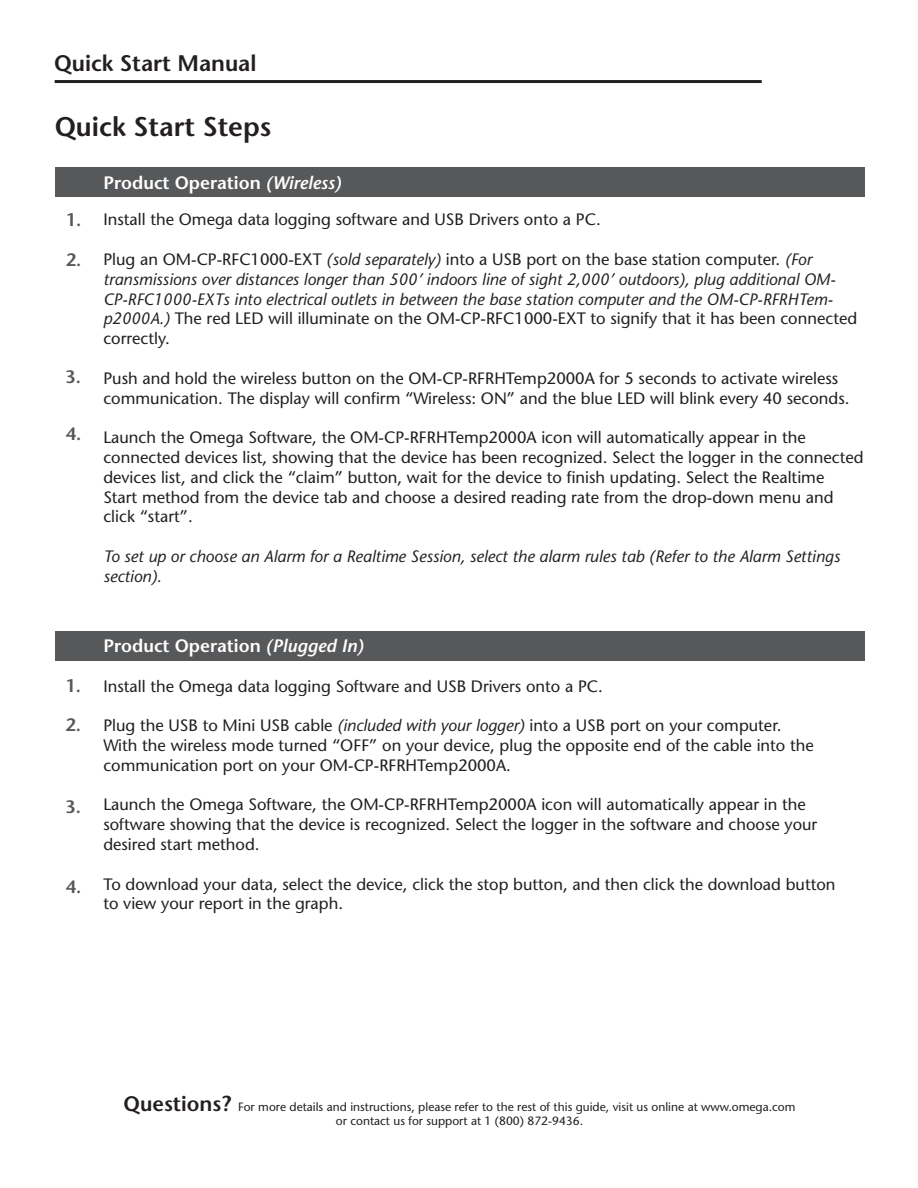
<style>
.page{position:relative;width:918px;height:1188px;background:#fff}
.page>*{position:absolute;margin:0;border:0;box-sizing:border-box;transform-origin:0 0}
.t1{font:600 27px "Stone Sans";color:#231f20}
.t2{font:600 22.5px "Stone Sans";color:#231f20}
.t3{font:600 18px "Stone Sans";color:#fff}
.t4{font:600 18px "Stone Sans";color:#57585a}
.t5{font:16.5px/19.8px "Stone Sans";color:#231f20}
.t6{font:italic 16.5px/19.8px "Stone Sans";color:#231f20}
.t7{font:12px/14.4px "Stone Sans";color:#231f20;text-align:center}
.s1{font-style:italic}
.s2{font-style:normal}
.s3{font-weight:600;font-size:21px}
</style>
<div class="page">
<div style="left:55px;top:631px;width:810px;height:29px;background:#57585a"></div>
<div style="left:55px;top:167px;width:810px;height:30px;background:#57585a"></div>
<hr style="left:55px;top:80px;width:707px;height:3px;background:#231f20">
<p class="t2" style="left:54px;top:50px;width:204px">Quick Start Manual</p>
<p class="t1" style="left:55px;top:110px;width:218px">Quick Start Steps</p>
<p class="t4" style="left:66px;top:209px;width:17px">1.</p>
<p class="t4" style="left:66px;top:249px;width:17px">2.</p>
<p class="t4" style="left:65px;top:366px;width:17px">3.</p>
<p class="t4" style="left:66px;top:423px;width:17px">4.</p>
<p class="t4" style="left:65px;top:675px;width:17px">1.</p>
<p class="t4" style="left:65px;top:714px;width:17px">2.</p>
<p class="t4" style="left:65px;top:796px;width:17px">3.</p>
<p class="t4" style="left:66px;top:876px;width:17px">4.</p>
<p class="t3" style="left:103px;top:172px;width:239px">Product Operation <span class="s1">(Wireless)</span></p>
<p class="t5" style="left:103px;top:210px;width:499px">Install the Omega data logging software and USB Drivers onto a PC.</p>
<p class="t6" style="left:103px;top:249px;width:755px"><span class="s2">Plug an OM-CP-RFC1000-EXT</span> (sold separately) <span class="s2">into a USB port on the base station computer.</span> (For transmissions over distances longer than 500’ indoors line of sight 2,000’ outdoors), plug additional OM-CP-RFC1000-EXTs into electrical outlets in between the base station computer and the OM-CP-RFRHTem&shy;p2000A.) <span class="s2">The red LED will illuminate on the OM-CP-RFC1000-EXT to signify that it has been connected correctly.</span></p>
<p class="t5" style="left:103px;top:368px;width:748px">Push and hold the wireless button on the OM-CP-RFRHTemp2000A for 5 seconds to activate wireless communication. The display will confirm “Wireless: ON” and the blue LED will blink every 40 seconds.</p>
<p class="t5" style="left:103px;top:428px;width:762px">Launch the Omega Software, the OM-CP-RFRHTemp2000A icon will automatically appear in the connected devices list, showing that the device has been recognized. Select the logger in the connected devices list, and click the “claim” button, wait for the device to finish updating. Select the Realtime<br>Start method from the device tab and choose a desired reading rate from the drop-down menu and click “start”.</p>
<p class="t6" style="left:103px;top:546px;width:738px">To set up or choose an Alarm for a Realtime Session, select the alarm rules tab (Refer to the Alarm Settings section).</p>
<p class="t3" style="left:103px;top:635px;width:261px">Product Operation <span class="s1">(Plugged In)</span></p>
<p class="t5" style="left:103px;top:676px;width:501px">Install the Omega data logging Software and USB Drivers onto a PC.</p>
<p class="t5" style="left:103px;top:716px;width:712px">Plug the USB to Mini USB cable <span class="s1">(included with your logger)</span> into a USB port on your computer.<br>With the wireless mode turned “OFF” on your device, plug the opposite end of the cable into the communication port on your OM-CP-RFRHTemp2000A.</p>
<p class="t5" style="left:103px;top:795px;width:715px">Launch the Omega Software, the OM-CP-RFRHTemp2000A icon will automatically appear in the software showing that the device is recognized. Select the logger in the software and choose your desired start method.</p>
<p class="t5" style="left:103px;top:874px;width:734px">To download your data, select the device, click the stop button, and then click the download button to view your report in the graph.</p>
<p class="t7" style="left:124px;top:1100px;width:673px"><span class="s3">Questions?</span> For more details and instructions, please refer to the rest of this guide, visit us online at www.omega.com or contact us for support at 1 (800) 872-9436.</p>
</div>
